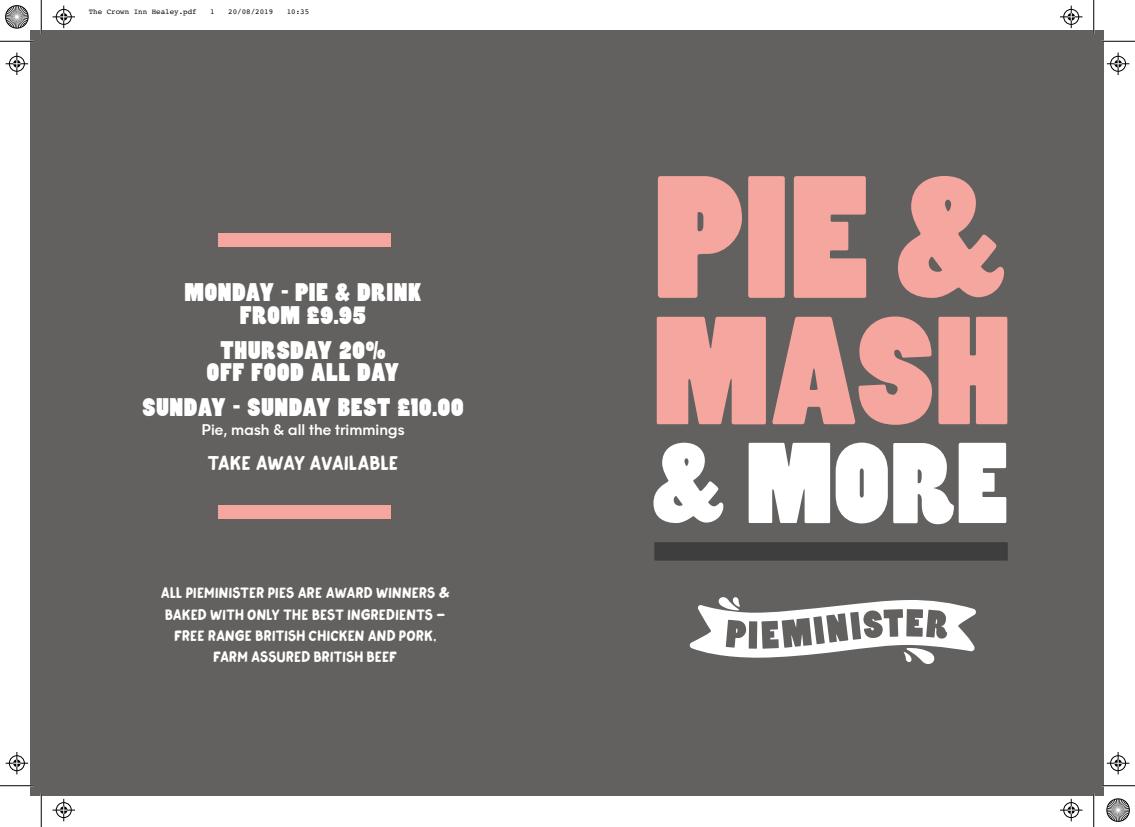
<style>
.page{position:relative;width:1135px;height:827px;background:#fff}
.page>*{position:absolute;margin:0;border:0;box-sizing:border-box;transform-origin:0 0}
.t1{font:167.12px "Pieplar";color:#f5a69f}
.t2{font:147.5px "Pieplar";color:#f5a69f}
.t3{font:110.12px "Pieplar";color:#fff}
.t4{font:24.5px/22.5px "Pieplar";letter-spacing:.005em;color:#fff;text-align:center}
.t5{font:20px "Wild Youth";letter-spacing:-.005em;color:#fff}
.t6{font:15px/21.2px "Wild Youth";letter-spacing:.01em;color:#fff;text-align:center}
.t7{font:500 14.5px "Neo Hans";color:#fff}
.t8{font:7.5px "Courier";color:#000}
</style>
<div class="page">
<div style="left:31px;top:31px;width:1073px;height:765px;background:#63615f"></div>
<svg style="left:689px;top:597px;width:287px;height:67px"></svg>
<div style="left:654px;top:542px;width:354px;height:18px;background:#3e3e3f"></div>
<div style="left:218px;top:505px;width:173px;height:14px;background:#f5a69f"></div>
<div style="left:218px;top:234px;width:173px;height:13px;background:#f5a69f"></div>
<hr style="left:0;top:40px;width:34px;height:2px;background:#fff">
<hr style="left:1101px;top:40px;width:34px;height:2px;background:#fff">
<hr style="left:40px;top:0;width:2px;height:34px;background:#fff">
<hr style="left:40px;top:793px;width:2px;height:34px;background:#fff">
<hr style="left:0;top:41px;width:34px;height:1px;background:#000">
<hr style="left:1101px;top:41px;width:34px;height:1px;background:#000">
<hr style="left:0;top:785px;width:34px;height:1px;background:#000">
<hr style="left:1101px;top:785px;width:34px;height:1px;background:#000">
<hr style="left:41px;top:0;width:1px;height:34px;background:#000">
<hr style="left:41px;top:793px;width:1px;height:34px;background:#000">
<hr style="left:1093px;top:0;width:1px;height:34px;background:#000">
<hr style="left:1093px;top:793px;width:1px;height:34px;background:#000">
<svg style="left:52px;top:6px;width:23px;height:22px"></svg>
<svg style="left:1060px;top:6px;width:22px;height:22px"></svg>
<svg style="left:52px;top:798px;width:23px;height:23px"></svg>
<svg style="left:1060px;top:798px;width:22px;height:23px"></svg>
<svg style="left:6px;top:53px;width:22px;height:22px"></svg>
<svg style="left:6px;top:752px;width:22px;height:22px"></svg>
<svg style="left:1107px;top:53px;width:22px;height:22px"></svg>
<svg style="left:1107px;top:752px;width:22px;height:22px"></svg>
<svg style="left:5px;top:5px;width:24px;height:24px"></svg>
<svg style="left:1106px;top:798px;width:24px;height:24px"></svg>
<p class="t8" style="left:89px;top:6px;width:110px">The Crown Inn Healey.pdf</p>
<p class="t8" style="left:210px;top:6px;width:6px">1</p>
<p class="t8" style="left:228px;top:6px;width:47px">20/08/2019</p>
<p class="t8" style="left:287px;top:6px;width:24px">10:35</p>
<h3 class="t4" style="left:184px;top:279px;width:239px">MONDAY - PIE &amp; DRINK<br>FROM £9.95</h3>
<h3 class="t4" style="left:207px;top:337px;width:194px">THURSDAY 20%<br>OFF FOOD ALL DAY</h3>
<h3 class="t4" style="left:142px;top:394px;width:323px">SUNDAY - SUNDAY BEST £10.00</h3>
<p class="t7" style="left:202px;top:421px;width:204px">Pie, mash &amp; all the trimmings</p>
<h3 class="t5" style="left:207px;top:447px;width:193px">TAKE AWAY AVAILABLE</h3>
<p class="t6" style="left:161px;top:582px;width:290px">ALL PIEMINISTER PIES ARE AWARD WINNERS &amp; BAKED WITH ONLY THE BEST INGREDIENTS - FREE RANGE BRITISH CHICKEN AND PORK, FARM ASSURED BRITISH BEEF</p>
<h1 class="t1" style="left:655px;top:123px;width:355px">PIE¶</h1>
<h2 class="t2" style="left:652px;top:270px;width:361px">MASH</h2>
<h3 class="t3" style="left:650px;top:408px;width:361px">¶ MORE</h3>
</div>
